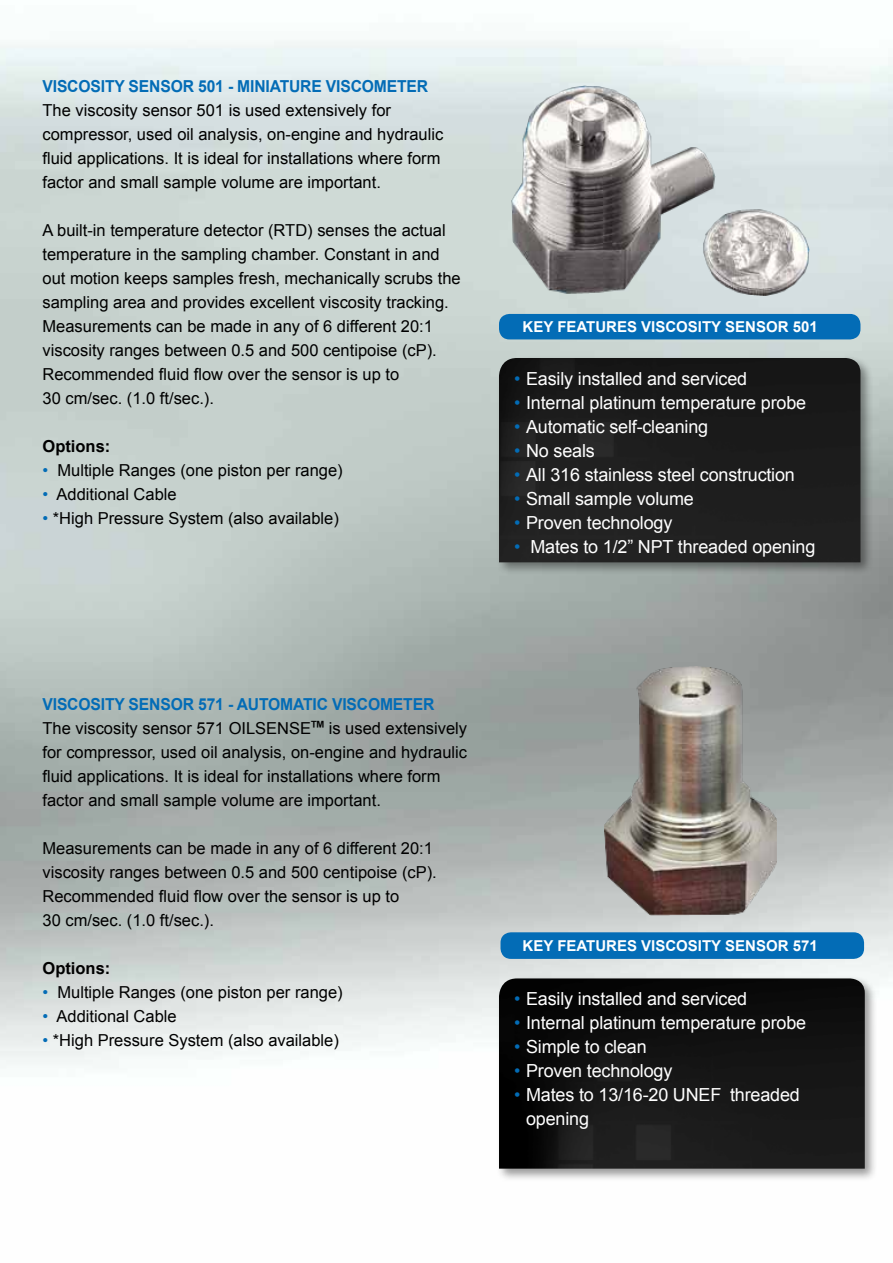
<style>
.page{position:relative;width:893px;height:1263px;background:#fff}
.page>*{position:absolute;margin:0;border:0;box-sizing:border-box;transform-origin:0 0}
.t1{font:18px/24px "Arial";letter-spacing:-.01em;color:#fff}
.t2{font:16.5px/24px "Arial";color:#000}
.t3{font:700 16.5px "Arial";letter-spacing:-.01em;color:#036cb6;scale:.95 1}
.t4{font:700 16.5px "Arial";color:#000}
.t5{font:700 15px "Arial";color:#fff}
.s1{color:#036cb6}
.s2{font-weight:700;color:#036cb6}
.s3{font-family:"Impact"}
</style>
<div class="page">
<img style="left:0;top:40px;width:893px;height:1028px">
<div style="left:496px;top:355px;width:378px;height:221px;background:#000;opacity:.4"></div>
<div style="left:499px;top:358px;width:361px;height:204px;background:#1e1e1e"></div>
<div style="left:499px;top:314px;width:361px;height:25px;background:#036cb6;border-radius:10px"></div>
<img style="left:512px;top:86px;width:298px;height:209px">
<div style="left:496px;top:975px;width:382px;height:207px;background:#000;opacity:.4"></div>
<img style="left:499px;top:978px;width:366px;height:191px">
<div style="left:500px;top:932px;width:364px;height:27px;background:#036cb6;border-radius:10px"></div>
<img style="left:604px;top:666px;width:173px;height:249px">
<p class="t3" style="left:43px;top:75px;width:114px">VISCOSITY SENSOR</p>
<p class="t3" style="left:198px;top:75px;width:158px">501 - MINIATURE VISCOMETER</p>
<p class="t2" style="left:43px;top:98px;width:402px">The viscosity sensor 501 is used extensively for compressor, used oil analysis, on-engine and hydraulic fluid applications. It is ideal for installations where form factor and small sample volume are important.</p>
<p class="t2" style="left:43px;top:218px;width:420px">A built-in temperature detector (RTD) senses the actual temperature in the sampling chamber. Constant in and out motion keeps samples fresh, mechanically scrubs the sampling area and provides excellent viscosity tracking.<br>Measurements can be made in any of 6 different 20:1 viscosity ranges between 0.5 and 500 centipoise (cP).<br>Recommended fluid flow over the sensor is up to<br>30 cm/sec. (1.0 ft/sec.).</p>
<p class="t4" style="left:43px;top:435px;width:69px">OPTIONS:</p>
<p class="t2" style="left:43px;top:459px;width:302px"><span class="s1">•</span> Multiple Ranges (one piston per range)</p>
<p class="t2" style="left:43px;top:483px;width:136px"><span class="s1">•</span> Additional Cable</p>
<p class="t2" style="left:43px;top:507px;width:298px"><span class="s1">•</span> *High Pressure System (also available)</p>
<p class="t5" style="left:523px;top:317px;width:45px">KEY FEAT</p>
<p class="t5" style="left:595px;top:317px;width:22px">URES</p>
<p class="t5" style="left:641px;top:317px;width:178px">VISCOSITY SENSOR 501</p>
<p class="t1" style="left:514px;top:367px;width:235px"><span class="s1">•</span> Easily installed and serviced</p>
<p class="t1" style="left:514px;top:391px;width:294px"><span class="s1">•</span> Internal platinum temperature probe</p>
<p class="t1" style="left:514px;top:415px;width:196px"><span class="s1">•</span> Automatic self-cleaning</p>
<p class="t1" style="left:514px;top:439px;width:82px"><span class="s1">•</span> No seals</p>
<p class="t1" style="left:514px;top:463px;width:282px"><span class="s1">•</span> All 316 stainless steel construction</p>
<p class="t1" style="left:514px;top:487px;width:181px"><span class="s1">•</span> Small sample volume</p>
<p class="t1" style="left:514px;top:511px;width:160px"><span class="s1">•</span> Proven technology</p>
<p class="t1" style="left:514px;top:535px;width:303px"><span class="s1">•</span> Mates to 1/2” NPT threaded opening</p>
<p class="t3" style="left:43px;top:693px;width:114px">VISCOSITY SENSOR</p>
<p class="t2" style="left:43px;top:692px;width:426px;text-indent:156px"><span class="s2">571 - AUTOMATIC VISCOMETER<br></span>The viscosity sensor 571 OILSENSE<span class="s3">™</span> is used extensively for compressor, used oil analysis, on-engine and hydraulic fluid applications. It is ideal for installations where form factor and small sample volume are important.</p>
<p class="t2" style="left:43px;top:836px;width:396px">Measurements can be made in any of 6 different 20:1 viscosity ranges between 0.5 and 500 centipoise (cP).<br>Recommended fluid flow over the sensor is up to<br>30 cm/sec. (1.0 ft/sec.).</p>
<p class="t4" style="left:43px;top:957px;width:69px">OPTIONS:</p>
<p class="t2" style="left:43px;top:980px;width:302px"><span class="s1">•</span> Multiple Ranges (one piston per range)</p>
<p class="t2" style="left:43px;top:1004px;width:136px"><span class="s1">•</span> Additional Cable</p>
<p class="t2" style="left:43px;top:1028px;width:298px"><span class="s1">•</span> *High Pressure System (also available)</p>
<p class="t5" style="left:523px;top:935px;width:45px">KEY FEAT</p>
<p class="t5" style="left:595px;top:935px;width:22px">URES</p>
<p class="t5" style="left:641px;top:935px;width:178px">VISCOSITY SENSOR 571</p>
<p class="t1" style="left:514px;top:987px;width:235px"><span class="s1">•</span> Easily installed and serviced</p>
<p class="t1" style="left:514px;top:1011px;width:294px"><span class="s1">•</span> Internal platinum temperature probe</p>
<p class="t1" style="left:514px;top:1035px;width:134px"><span class="s1">•</span> Simple to clean</p>
<p class="t1" style="left:514px;top:1059px;width:160px"><span class="s1">•</span> Proven technology</p>
<p class="t1" style="left:526px;top:1083px;width:275px;text-indent:-12px"><span class="s1">•</span> Mates to 13/16-20 UNEF threaded opening</p>
</div>
